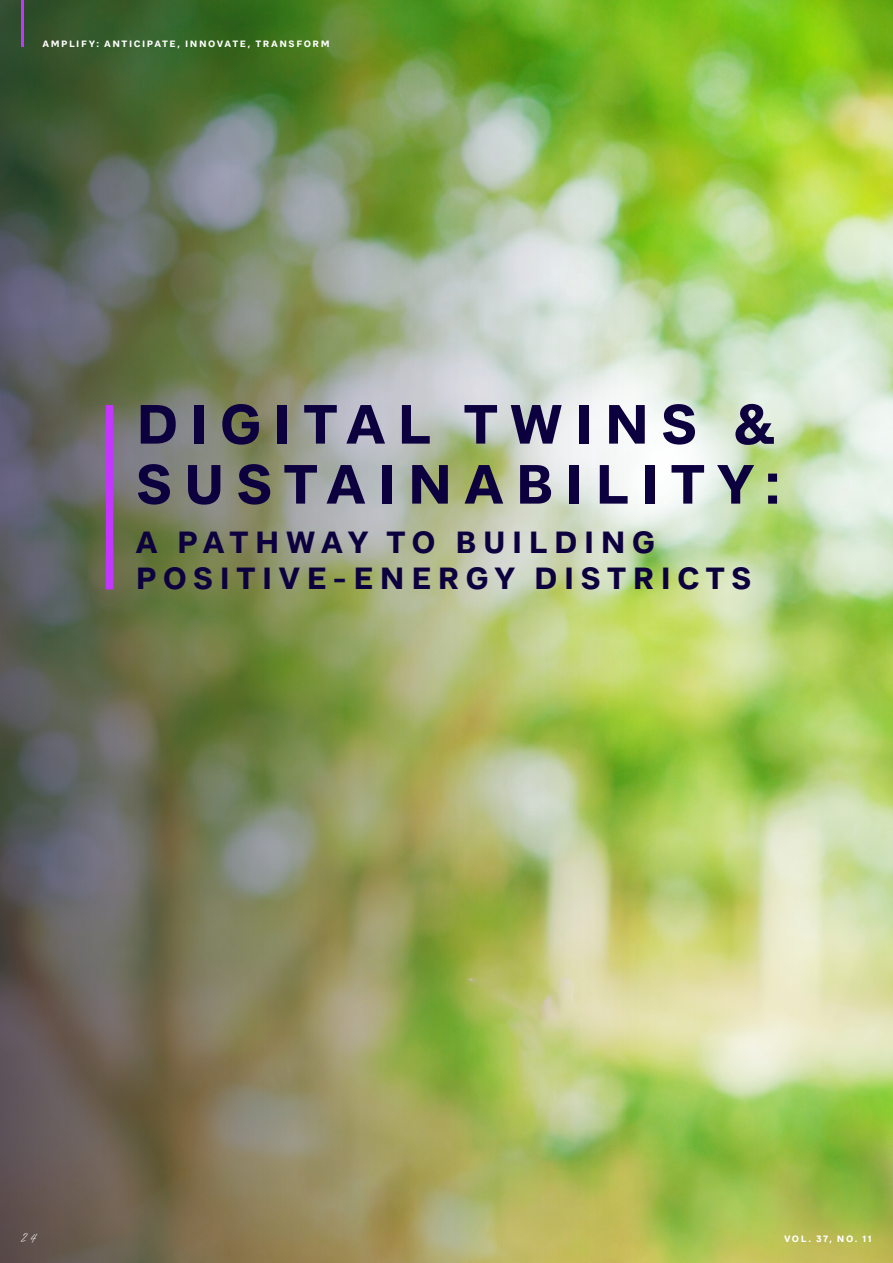
<style>
.page{position:relative;width:893px;height:1263px;background:#fff}
.page>*{position:absolute;margin:0;border:0;box-sizing:border-box;transform-origin:0 0}
.AR_MAIN_HEADING_2_36_40pt{font:700 54px/60px "CA Saygon Text";letter-spacing:.2em;color:#0d003f}
.AR_MAIN_HEADING_1_20_24pt{font:700 30px/36px "CA Saygon Text";letter-spacing:.2em;color:#0d003f}
.GEN_PAGE_NUMBER_LEFT_10_10{font:15px "ADL Notes";color:#fff}
.GEN_RUNNING_HEADER_TEXT_RL_6_7{font:700 9px "CA Saygon Text";letter-spacing:.17em;color:#fff}
.GEN_RUNNING_HEADER_TEXT_RR_6_7{font:700 9px "CA Saygon Text";letter-spacing:.17em;color:#fff}
</style>
<div class="page">
<img style="left:0;top:0;width:893px;height:1263px">
<div style="left:106px;top:405px;width:7px;height:184px;background:#c336ff"></div>
<hr style="left:21px;top:0;width:2px;height:47px;background:#c336ff">
<p class="GEN_RUNNING_HEADER_TEXT_RL_6_7" style="left:43px;top:37px;width:289px">AMPLIFY: ANTICIPATE, INNOVATE, TRANSFORM</p>
<p class="AR_MAIN_HEADING_2_36_40pt" style="left:136px;top:394px;width:647px">DIGITAL TWINS &amp;<br>SUSTAINABILITY:</p>
<p class="AR_MAIN_HEADING_1_20_24pt" style="left:136px;top:524px;width:617px">A PATHWAY TO BUILDING<br>POSITIVE-ENERGY DISTRICTS</p>
<p class="GEN_PAGE_NUMBER_LEFT_10_10" style="left:21px;top:1227px;width:18px">24</p>
<p class="GEN_RUNNING_HEADER_TEXT_RR_6_7" style="left:784px;top:1231px;width:89px">VOL. 37, NO. 11</p>
</div>
